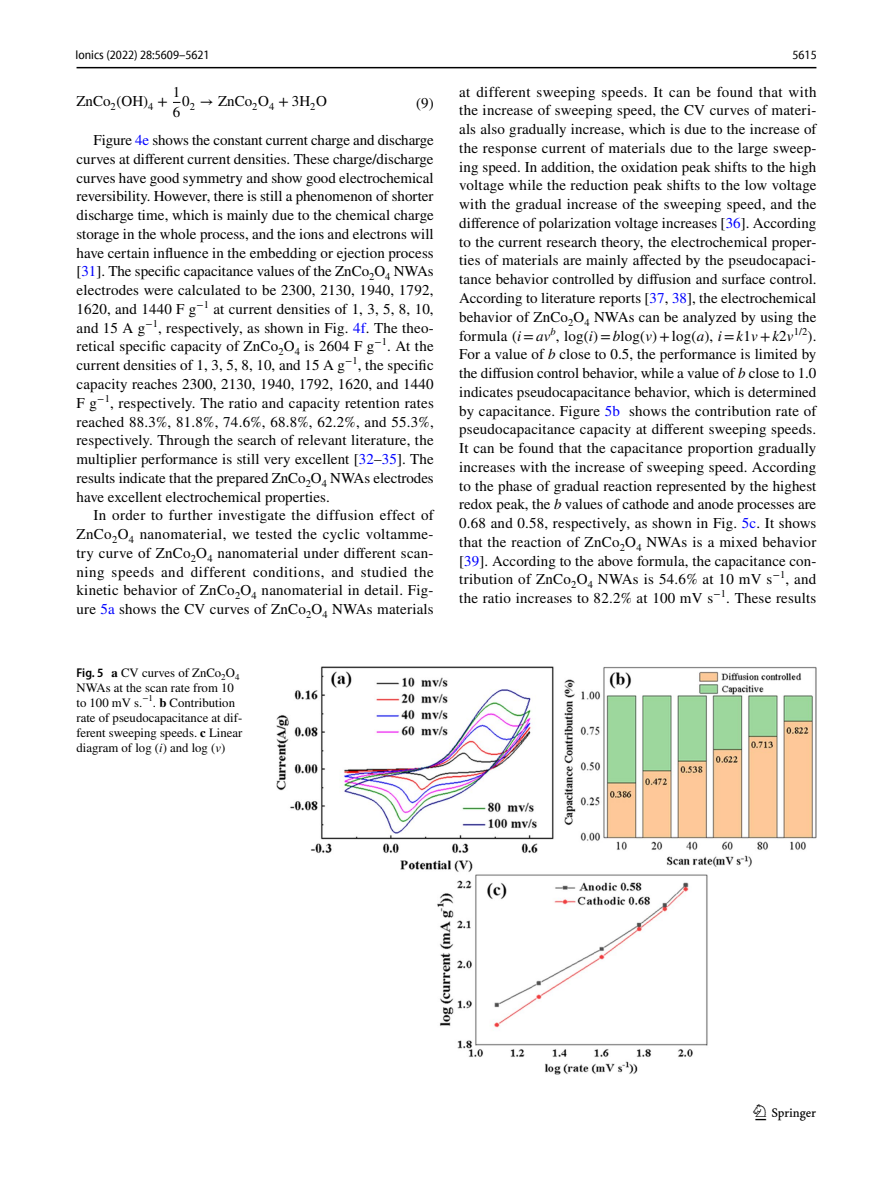
<style>
.page{position:relative;width:893px;height:1187px;background:#fff}
.page>*{position:absolute;margin:0;border:0;box-sizing:border-box;transform-origin:0 0}
.t1{font:22.5px "Springnew Regular 3";color:#000}
.t2{font:15px/18.8px "STIX";letter-spacing:.01em;color:#000;text-align:justify}
.t3{font:15px "STIX Math Regular 9";color:#000}
.t4{font:15px/19.2px "STIX General Regular 6";color:#000}
.t5{font:12.75px/15px "STIX";color:#000}
.t6{font:semi-condensed 12.75px "Myriad Pro Unic";color:#000}
.t7{font:10.5px "STIX General Regular 6";color:#000}
.s1{font-family:"STIX General Regular 6"}
.s2{font-family:"STIX Math Sans Regular 4"}
.s3{color:#00f}
.s4{font-style:italic}
.s5{font-family:"Myriad Pro";font-weight:600;font-stretch:semi-condensed}
.s6{font-weight:700}
</style>
<div class="page">
<hr style="left:77px;top:67px;width:739px;height:1px;background:#000">
<img style="left:276px;top:667px;width:540px;height:406px">
<p class="t6" style="left:76px;top:50px;width:136px">Ionics (2022) 28:5609–5621</p>
<p class="t6" style="left:792px;top:50px;width:26px">5615</p>
<p class="t7" style="left:148px;top:101px;width:21px">4 <sup>+</sup></p>
<p class="t4" style="left:173px;top:83px;width:9px">1<br>6</p>
<p class="t3" style="left:182px;top:95px;width:146px"><span class="s1">0</span><sub>2</sub> <span class="s2">→</span> ZnCo<sub>2</sub>O<sub>4</sub> + <span class="s1">3</span>H<sub>2</sub>O</p>
<p class="t2" style="left:459px;top:83px;width:359px">at different sweeping speeds. It can be found that with the increase of sweeping speed, the CV curves of materi&shy;als also gradually increase, which is due to the increase of the response current of materials due to the large sweep&shy;ing speed. In addition, the oxidation peak shifts to the high voltage while the reduction peak shifts to the low voltage with the gradual increase of the sweeping speed, and the difference of polarization voltage increases [<span class="s3">36</span>]. According to the current research theory, the electrochemical proper&shy;ties of materials are mainly affected by the pseudocapaci&shy;tance behavior controlled by diffusion and surface control.<br>According to literature reports [<span class="s3">37</span>, <span class="s3">38</span>], the electrochemical behavior of ZnCo<sub>2</sub>O<sub>4</sub> NWAs can be analyzed by using the formula (<span class="s4">i</span>=<span class="s4">av</span><sup>b</sup>, log(<span class="s4">i</span>)=<span class="s4">b</span>log(<span class="s4">v</span>)+log(<span class="s4">a</span>), <span class="s4">i</span>=<span class="s4">k</span>1<span class="s4">v</span>+<span class="s4">k</span>2<span class="s4">v</span><sup>1/2</sup>).<br>For a value of <span class="s4">b</span> close to 0.5, the performance is limited by the diffusion control behavior, while a value of <span class="s4">b</span> close to 1.0 indicates pseudocapacitance behavior, which is determined by capacitance. Figure <span class="s3">5b</span> shows the contribution rate of pseudocapacitance capacity at different sweeping speeds.<br>It can be found that the capacitance proportion gradually increases with the increase of sweeping speed. According to the phase of gradual reaction represented by the highest redox peak, the <span class="s4">b</span> values of cathode and anode processes are 0.68 and 0.58, respectively, as shown in Fig. <span class="s3">5c</span>. It shows that the reaction of ZnCo<sub>2</sub>O<sub>4</sub> NWAs is a mixed behavior [<span class="s3">39</span>]. According to the above formula, the capacitance con&shy;tribution of ZnCo<sub>2</sub>O<sub>4</sub> NWAs is 54.6% at 10 mV s<sup>−1</sup>, and the ratio increases to 82.2% at 100 mV s<sup>−1</sup>. These results</p>
<p class="t3" style="left:76px;top:95px;width:73px">ZnCo<sub>2</sub>(OH)</p>
<p class="t2" style="left:416px;top:94px;width:19px">(9)</p>
<p class="t2" style="left:77px;top:132px;width:359px;text-indent:17px">Figure <span class="s3">4e</span> shows the constant current charge and discharge curves at different current densities. These charge/discharge curves have good symmetry and show good electrochemical reversibility. However, there is still a phenomenon of shorter discharge time, which is mainly due to the chemical charge storage in the whole process, and the ions and electrons will have certain influence in the embedding or ejection process [<span class="s3">31</span>]. The specific capacitance values of the ZnCo<sub>2</sub>O<sub>4</sub> NWAs electrodes were calculated to be 2300, 2130, 1940, 1792, 1620, and 1440 F g<sup>−1</sup> at current densities of 1, 3, 5, 8, 10, and 15 A g<sup>−1</sup>, respectively, as shown in Fig. <span class="s3">4f</span>. The theo&shy;retical specific capacity of ZnCo<sub>2</sub>O<sub>4</sub> is 2604 F g<sup>−1</sup>. At the current densities of 1, 3, 5, 8, 10, and 15 A g<sup>−1</sup>, the specific capacity reaches 2300, 2130, 1940, 1792, 1620, and 1440<br>F g<sup>−1</sup>, respectively. The ratio and capacity retention rates reached 88.3%, 81.8%, 74.6%, 68.8%, 62.2%, and 55.3%, respectively. Through the search of relevant literature, the multiplier performance is still very excellent [<span class="s3">32</span>–<span class="s3">35</span>]. The results indicate that the prepared ZnCo<sub>2</sub>O<sub>4</sub> NWAs electrodes have excellent electrochemical properties.</p>
<p class="t2" style="left:77px;top:507px;width:359px;text-indent:17px">In order to further investigate the diffusion effect of ZnCo<sub>2</sub>O<sub>4</sub> nanomaterial, we tested the cyclic voltamme&shy;try curve of ZnCo<sub>2</sub>O<sub>4</sub> nanomaterial under different scan&shy;ning speeds and different conditions, and studied the kinetic behavior of ZnCo<sub>2</sub>O<sub>4</sub> nanomaterial in detail. Fig&shy;ure <span class="s3">5a</span> shows the CV curves of ZnCo<sub>2</sub>O<sub>4</sub> NWAs materials</p>
<p class="t5" style="left:77px;top:665px;width:167px"><span class="s5">Fig. 5</span> <span class="s6">a</span> CV curves of ZnCo<sub>2</sub>O<sub>4<br></sub>NWAs at the scan rate from 10 to 100 mV s.<sup>−1</sup>. <span class="s6">b</span> Contribution rate of pseudocapacitance at dif&shy;ferent sweeping speeds. <span class="s6">c</span> Linear diagram of log (<span class="s4">i</span>) and log (<span class="s4">v</span>)</p>
<h1 class="t1" style="left:755px;top:1104px;width:62px">1 3</h1>
</div>
